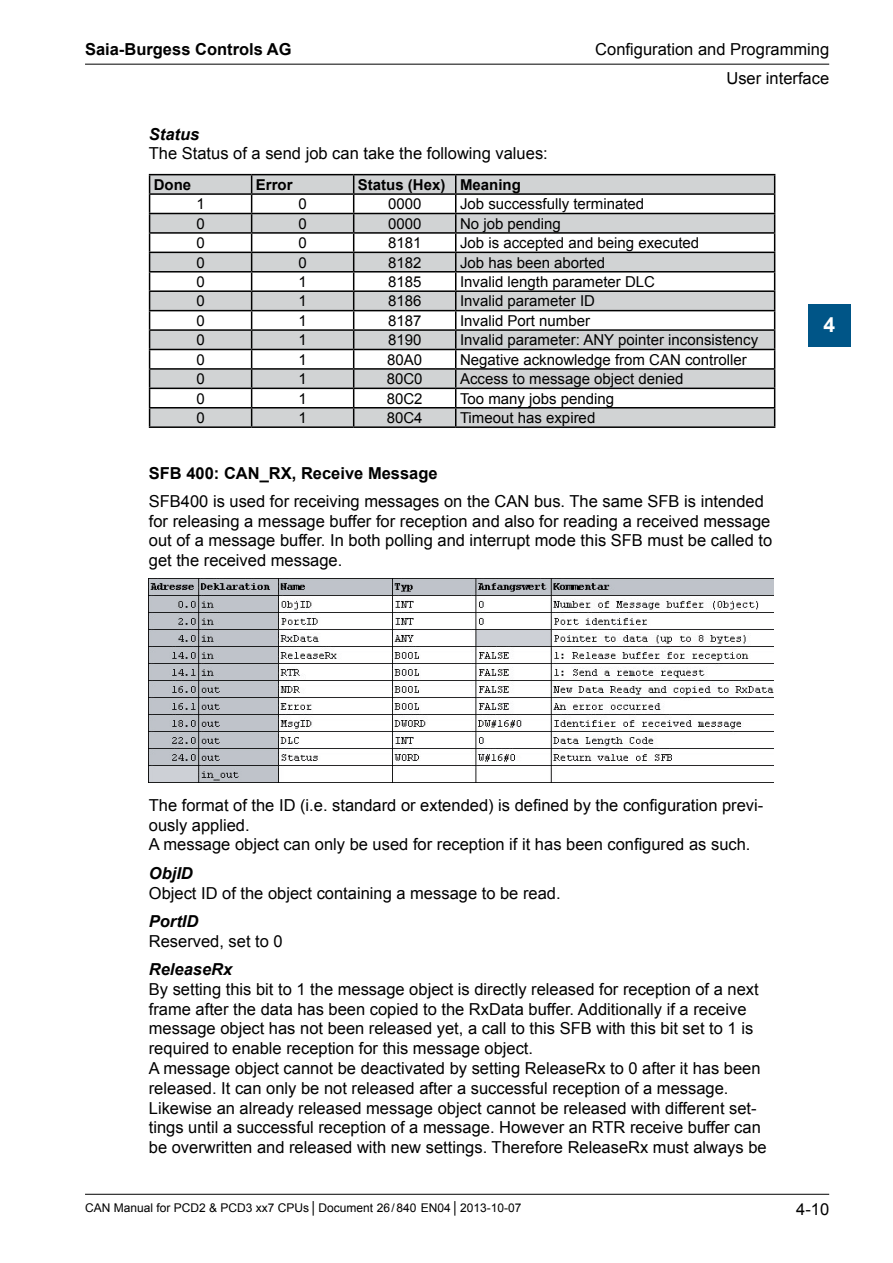
<style>
.page{position:relative;width:893px;height:1263px;background:#fff}
.page>*{position:absolute;margin:0;border:0;box-sizing:border-box;transform-origin:0 0}
.t1{font:700 21px "Arial";color:#fff}
.Fliesstext{font:16.5px/19.8px "Arial";color:#000}
.Fliesstext-2{font:700 16.5px "Arial";color:#000}
.Fliesstext-3{font:15px "Arial";color:#000}
.Fliesstext-4{font:700 15px "Arial";color:#000}
.t2{font:12px "Arial";color:#000}
.s1{font-weight:700;font-style:italic}
</style>
<div class="page">
<hr style="left:85px;top:64px;width:744px;height:1px;background:#000">
<hr style="left:85px;top:1194px;width:744px;height:1px;background:#000">
<div style="left:808px;top:304px;width:42px;height:43px;background:#005587"></div>
<svg style="left:150px;top:175px;width:624px;height:251px;fill:#d1d3d4"></svg>
<hr style="left:149px;top:174px;width:103px;height:1px;background:#000">
<hr style="left:252px;top:174px;width:102px;height:1px;background:#000">
<hr style="left:354px;top:174px;width:102px;height:1px;background:#000">
<hr style="left:456px;top:174px;width:319px;height:1px;background:#000">
<hr style="left:149px;top:193px;width:103px;height:2px;background:#000">
<hr style="left:252px;top:193px;width:102px;height:2px;background:#000">
<hr style="left:354px;top:193px;width:102px;height:2px;background:#000">
<hr style="left:456px;top:193px;width:319px;height:2px;background:#000">
<hr style="left:149px;top:213px;width:103px;height:1px;background:#000">
<hr style="left:252px;top:213px;width:102px;height:1px;background:#000">
<hr style="left:354px;top:213px;width:102px;height:1px;background:#000">
<hr style="left:456px;top:213px;width:319px;height:1px;background:#000">
<hr style="left:149px;top:232px;width:103px;height:2px;background:#000">
<hr style="left:252px;top:232px;width:102px;height:2px;background:#000">
<hr style="left:354px;top:232px;width:102px;height:2px;background:#000">
<hr style="left:456px;top:232px;width:319px;height:2px;background:#000">
<hr style="left:149px;top:252px;width:103px;height:1px;background:#000">
<hr style="left:252px;top:252px;width:102px;height:1px;background:#000">
<hr style="left:354px;top:252px;width:102px;height:1px;background:#000">
<hr style="left:456px;top:252px;width:319px;height:1px;background:#000">
<hr style="left:149px;top:271px;width:103px;height:1px;background:#000">
<hr style="left:252px;top:271px;width:102px;height:1px;background:#000">
<hr style="left:354px;top:271px;width:102px;height:1px;background:#000">
<hr style="left:456px;top:271px;width:319px;height:1px;background:#000">
<hr style="left:149px;top:290px;width:103px;height:2px;background:#000">
<hr style="left:252px;top:290px;width:102px;height:2px;background:#000">
<hr style="left:354px;top:290px;width:102px;height:2px;background:#000">
<hr style="left:456px;top:290px;width:319px;height:2px;background:#000">
<hr style="left:149px;top:310px;width:103px;height:1px;background:#000">
<hr style="left:252px;top:310px;width:102px;height:1px;background:#000">
<hr style="left:354px;top:310px;width:102px;height:1px;background:#000">
<hr style="left:456px;top:310px;width:319px;height:1px;background:#000">
<hr style="left:149px;top:329px;width:103px;height:2px;background:#000">
<hr style="left:252px;top:329px;width:102px;height:2px;background:#000">
<hr style="left:354px;top:329px;width:102px;height:2px;background:#000">
<hr style="left:456px;top:329px;width:319px;height:2px;background:#000">
<hr style="left:149px;top:349px;width:103px;height:1px;background:#000">
<hr style="left:252px;top:349px;width:102px;height:1px;background:#000">
<hr style="left:354px;top:349px;width:102px;height:1px;background:#000">
<hr style="left:456px;top:349px;width:319px;height:1px;background:#000">
<hr style="left:149px;top:368px;width:103px;height:2px;background:#000">
<hr style="left:252px;top:368px;width:102px;height:2px;background:#000">
<hr style="left:354px;top:368px;width:102px;height:2px;background:#000">
<hr style="left:456px;top:368px;width:319px;height:2px;background:#000">
<hr style="left:149px;top:388px;width:103px;height:1px;background:#000">
<hr style="left:252px;top:388px;width:102px;height:1px;background:#000">
<hr style="left:354px;top:388px;width:102px;height:1px;background:#000">
<hr style="left:456px;top:388px;width:319px;height:1px;background:#000">
<hr style="left:149px;top:407px;width:103px;height:1px;background:#000">
<svg style="left:149px;top:175px;width:1px;height:251px"></svg>
<hr style="left:252px;top:407px;width:102px;height:1px;background:#000">
<svg style="left:251px;top:175px;width:1px;height:251px"></svg>
<hr style="left:354px;top:407px;width:102px;height:1px;background:#000">
<svg style="left:353px;top:175px;width:1px;height:251px"></svg>
<hr style="left:456px;top:407px;width:319px;height:1px;background:#000">
<svg style="left:455px;top:175px;width:1px;height:251px"></svg>
<svg style="left:774px;top:175px;width:1px;height:251px"></svg>
<hr style="left:149px;top:426px;width:103px;height:2px;background:#000">
<hr style="left:252px;top:426px;width:102px;height:2px;background:#000">
<hr style="left:354px;top:426px;width:102px;height:2px;background:#000">
<hr style="left:456px;top:426px;width:319px;height:2px;background:#000">
<img style="left:149px;top:578px;width:625px;height:204px">
<p class="Fliesstext-2" style="left:85px;top:38px;width:208px">Saia-Burgess Controls AG</p>
<p class="Fliesstext" style="left:595px;top:34px;width:235px;line-height:29.7px;text-align:right">Configuration and Programming<br>User interface</p>
<p class="Fliesstext" style="left:149px;top:124px;width:400px"><span class="s1">Status<br></span>The Status of a send job can take the following values:</p>
<p class="Fliesstext-4" style="left:154px;top:175px;width:39px">Done</p>
<p class="Fliesstext-4" style="left:256px;top:175px;width:38px">Error</p>
<p class="Fliesstext-4" style="left:358px;top:175px;width:89px">Status (Hex)</p>
<p class="Fliesstext-4" style="left:460px;top:175px;width:62px">Meaning</p>
<p class="Fliesstext-3" style="left:196px;top:194px;width:10px">1</p>
<p class="Fliesstext-3" style="left:298px;top:194px;width:10px">0</p>
<p class="Fliesstext-3" style="left:388px;top:194px;width:35px">0000</p>
<p class="Fliesstext-3" style="left:460px;top:194px;width:186px">Job successfully terminated</p>
<p class="Fliesstext-3" style="left:196px;top:214px;width:10px">0</p>
<p class="Fliesstext-3" style="left:298px;top:214px;width:10px">0</p>
<p class="Fliesstext-3" style="left:388px;top:214px;width:35px">0000</p>
<p class="Fliesstext-3" style="left:460px;top:214px;width:102px">No job pending</p>
<p class="Fliesstext-3" style="left:196px;top:233px;width:10px">0</p>
<p class="Fliesstext-3" style="left:298px;top:233px;width:10px">0</p>
<p class="Fliesstext-3" style="left:388px;top:233px;width:35px">8181</p>
<p class="Fliesstext-3" style="left:460px;top:233px;width:241px">Job is accepted and being executed</p>
<p class="Fliesstext-3" style="left:196px;top:252px;width:10px">0</p>
<p class="Fliesstext-3" style="left:298px;top:252px;width:10px">0</p>
<p class="Fliesstext-3" style="left:388px;top:252px;width:35px">8182</p>
<p class="Fliesstext-3" style="left:460px;top:252px;width:147px">Job has been aborted</p>
<p class="Fliesstext-3" style="left:196px;top:272px;width:10px">0</p>
<p class="Fliesstext-3" style="left:298px;top:272px;width:10px">1</p>
<p class="Fliesstext-3" style="left:388px;top:272px;width:35px">8185</p>
<p class="Fliesstext-3" style="left:460px;top:272px;width:197px">Invalid length parameter DLC</p>
<p class="Fliesstext-3" style="left:196px;top:291px;width:10px">0</p>
<p class="Fliesstext-3" style="left:298px;top:291px;width:10px">1</p>
<p class="Fliesstext-3" style="left:388px;top:291px;width:35px">8186</p>
<p class="Fliesstext-3" style="left:460px;top:291px;width:137px">Invalid parameter ID</p>
<p class="Fliesstext-3" style="left:196px;top:311px;width:10px">0</p>
<p class="Fliesstext-3" style="left:298px;top:311px;width:10px">1</p>
<p class="Fliesstext-3" style="left:388px;top:311px;width:35px">8187</p>
<p class="Fliesstext-3" style="left:460px;top:311px;width:132px">Invalid Port number</p>
<p class="Fliesstext-3" style="left:196px;top:330px;width:10px">0</p>
<p class="Fliesstext-3" style="left:298px;top:330px;width:10px">1</p>
<p class="Fliesstext-3" style="left:388px;top:330px;width:35px">8190</p>
<p class="Fliesstext-3" style="left:460px;top:330px;width:300px">Invalid parameter: ANY pointer inconsistency</p>
<p class="Fliesstext-3" style="left:196px;top:350px;width:10px">0</p>
<p class="Fliesstext-3" style="left:298px;top:350px;width:10px">1</p>
<p class="Fliesstext-3" style="left:387px;top:350px;width:37px">80A0</p>
<p class="Fliesstext-3" style="left:460px;top:350px;width:288px">Negative acknowledge from CAN controller</p>
<p class="Fliesstext-3" style="left:196px;top:369px;width:10px">0</p>
<p class="Fliesstext-3" style="left:298px;top:369px;width:10px">1</p>
<p class="Fliesstext-3" style="left:387px;top:369px;width:37px">80C0</p>
<p class="Fliesstext-3" style="left:460px;top:369px;width:225px">Access to message object denied</p>
<p class="Fliesstext-3" style="left:196px;top:388px;width:10px">0</p>
<p class="Fliesstext-3" style="left:298px;top:388px;width:10px">1</p>
<p class="Fliesstext-3" style="left:387px;top:388px;width:37px">80C2</p>
<p class="Fliesstext-3" style="left:460px;top:388px;width:156px">Too many jobs pending</p>
<p class="Fliesstext-3" style="left:196px;top:408px;width:10px">0</p>
<p class="Fliesstext-3" style="left:298px;top:408px;width:10px">1</p>
<p class="Fliesstext-3" style="left:387px;top:408px;width:37px">80C4</p>
<p class="Fliesstext-3" style="left:460px;top:408px;width:137px">Timeout has expired</p>
<p class="Fliesstext-2" style="left:149px;top:462px;width:290px">SFB 400: CAN_RX, Receive Message</p>
<p class="Fliesstext" style="left:149px;top:491px;width:625px">SFB400 is used for receiving messages on the CAN bus. The same SFB is intended for releasing a message buffer for reception and also for reading a received message out of a message buffer. In both polling and interrupt mode this SFB must be called to get the received message.</p>
<p class="t1" style="left:823px;top:311px;width:13px">4</p>
<p class="Fliesstext" style="left:149px;top:795px;width:616px">The format of the ID (i.e. standard or extended) is defined by the configuration previ&shy;ously applied.<br>A message object can only be used for reception if it has been configured as such.</p>
<p class="Fliesstext" style="left:149px;top:863px;width:413px"><span class="s1">ObjID<br></span>Object ID of the object containing a message to be read.</p>
<p class="Fliesstext" style="left:149px;top:911px;width:135px"><span class="s1">PortID<br></span>Reserved, set to 0</p>
<p class="Fliesstext" style="left:149px;top:959px;width:619px"><span class="s1">ReleaseRx<br></span>By setting this bit to 1 the message object is directly released for reception of a next frame after the data has been copied to the RxData buffer. Additionally if a receive message object has not been released yet, a call to this SFB with this bit set to 1 is required to enable reception for this message object.<br>A message object cannot be deactivated by setting ReleaseRx to 0 after it has been released. It can only be not released after a successful reception of a message.<br>Likewise an already released message object cannot be released with different set&shy;tings until a successful reception of a message. However an RTR receive buffer can be overwritten and released with new settings. Therefore ReleaseRx must always be</p>
<p class="t2" style="left:85px;top:1200px;width:438px">CAN Manual for PCD2 &amp; PCD3 xx7 CPUs │Document 26/840 EN04 │ 2013-10-07</p>
<p class="Fliesstext" style="left:796px;top:1200px;width:35px">4-10</p>
</div>
